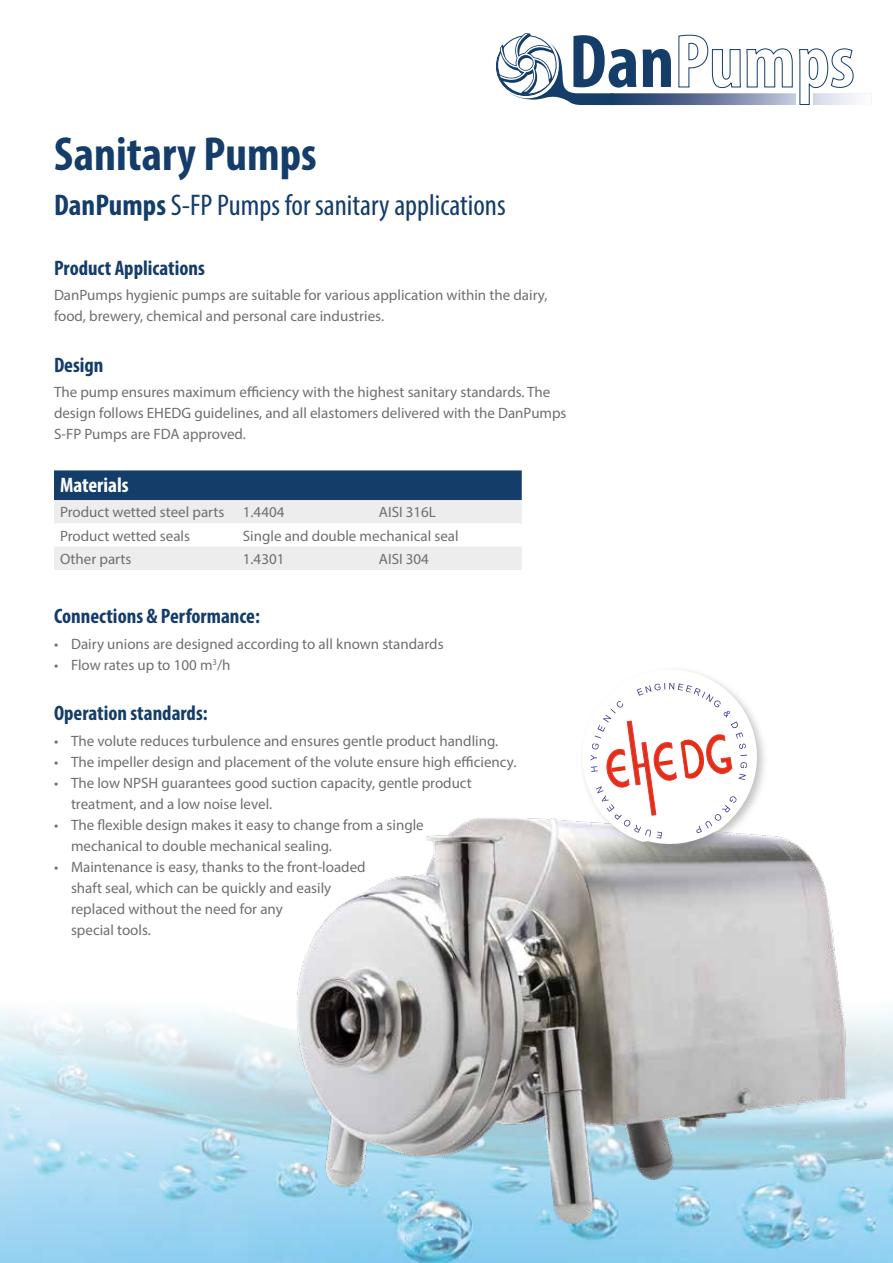
<style>
.page{position:relative;width:893px;height:1263px;background:#fff}
.page>*{position:absolute;margin:0;border:0;box-sizing:border-box;transform-origin:0 0}
.t1{font:700 condensed 48px "Myriad Pro";color:#143d6a}
.t2{font:condensed 30px "Myriad Pro";color:#143d6a}
.t3{font:700 condensed 21px "Myriad Pro";color:#143d6a}
.t4{font:700 condensed 21px "Myriad Pro";color:#fff}
.t5{font:15px/21px "Myriad Pro";color:#706f6f}
.s1{font-weight:700}
</style>
<div class="page">
<div style="left:813px;top:93px;width:59px;height:12px;background:#f8f9fb"></div>
<svg style="left:498px;top:33px;width:356px;height:72px"></svg>
<img style="left:162px;top:818px;width:731px;height:445px">
<div style="left:579px;top:665px;width:190px;height:191px;background:#000;opacity:.24"></div>
<svg style="left:577px;top:665px;width:186px;height:185px"></svg>
<svg style="left:54px;top:470px;width:468px;height:100px"></svg>
<h1 class="t1" style="left:54px;top:124px;width:264px">Sanitary Pumps</h1>
<h2 class="t2" style="left:54px;top:187px;width:453px"><span class="s1">DanPumps</span> S-FP Pumps for sanitary applications</h2>
<h3 class="t3" style="left:54px;top:255px;width:152px">Product Applications</h3>
<p class="t5" style="left:54px;top:285px;width:495px">DanPumps hygienic pumps are suitable for various application within the dairy, food, brewery, chemical and personal care industries.</p>
<h3 class="t3" style="left:54px;top:352px;width:51px">Design</h3>
<p class="t5" style="left:54px;top:381px;width:514px">The pump ensures maximum efficiency with the highest sanitary standards. The design follows EHEDG guidelines, and all elastomers delivered with the DanPumps<br>S-FP Pumps are FDA approved.</p>
<h3 class="t4" style="left:60px;top:472px;width:70px">Materials</h3>
<p class="t5" style="left:60px;top:502px;width:226px">Product wetted steel parts 1.4404</p>
<p class="t5" style="left:379px;top:502px;width:59px">AISI 316L</p>
<p class="t5" style="left:60px;top:525px;width:132px">Product wetted seals</p>
<p class="t5" style="left:243px;top:525px;width:217px">Single and double mechanical seal</p>
<p class="t5" style="left:60px;top:548px;width:73px">Other parts</p>
<p class="t5" style="left:243px;top:548px;width:43px">1.4301</p>
<p class="t5" style="left:379px;top:548px;width:52px">AISI 304</p>
<h3 class="t3" style="left:54px;top:603px;width:207px">Connections &amp; Performance:</h3>
<p class="t5" style="left:54px;top:633px;width:391px">• Dairy unions are designed according to all known standards</p>
<p class="t5" style="left:54px;top:654px;width:178px">• Flow rates up to 100 m<sup>3</sup>/h</p>
<h3 class="t3" style="left:54px;top:700px;width:155px">Operation standards:</h3>
<p class="t5" style="left:54px;top:730px;width:446px">• The volute reduces turbulence and ensures gentle product handling.</p>
<p class="t5" style="left:54px;top:751px;width:464px">• The impeller design and placement of the volute ensure high efficiency.</p>
<p class="t5" style="left:71px;top:772px;width:402px;text-indent:-17px">• The low NPSH guarantees good suction capacity, gentle product treatment, and a low noise level.</p>
<p class="t5" style="left:71px;top:814px;width:354px;text-indent:-17px">• The flexible design makes it easy to change from a single mechanical to double mechanical sealing.</p>
<p class="t5" style="left:71px;top:856px;width:296px;text-indent:-17px">• Maintenance is easy, thanks to the front-loaded shaft seal, which can be quickly and easily replaced without the need for any<br>special tools.</p>
</div>
